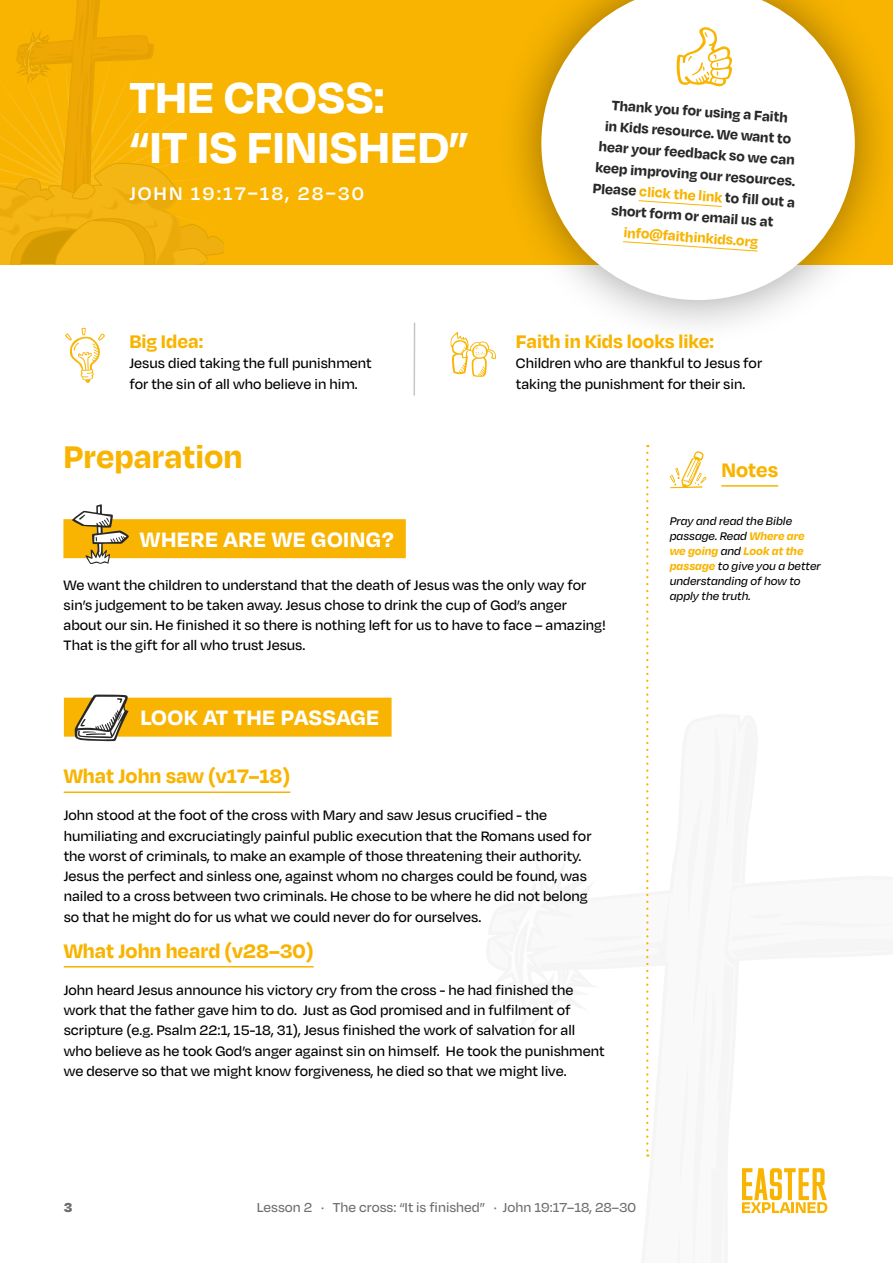
<style>
.page{position:relative;width:893px;height:1263px;background:#fff}
.page>*{position:absolute;margin:0;border:0;box-sizing:border-box;transform-origin:0 0}
.t1{font:700 49.95px/49.9px "Degular";color:#fff}
.t2{font:700 36px "Degular";color:#f8b400}
.t3{font:700 24px "Degular";letter-spacing:.02em;color:#fff}
.t4{font:700 22.5px "Degular";color:#f8b400}
.t5{font:700 21px "Degular";color:#f8b400}
.t6{font:600 21px "Degular";letter-spacing:.1em;color:#fff}
.t7{font:500 15.75px/20.2px "Degular";color:#000}
.t8{font:700 15.75px/21px "Degular";color:#282827;text-align:center}
.t9{font:700 15.75px "Degular";color:#f8b400}
.t10{font:500 15px "Degular";color:#706f6f}
.t11{font:900 15px "Degular";color:#706f6f}
.t12{font:italic 500 12.75px/15px "Degular";color:#000}
.s1{color:#f8b400}
.s2{font-weight:700;color:#f8b400}
</style>
<div class="page">
<div style="left:0;top:0;width:893px;height:264px;background:#f8b400"></div>
<svg style="left:0;top:0;width:223px;height:264px"></svg>
<div style="left:495px;top:0;width:398px;height:347px;background:#000;opacity:.4"></div>
<svg style="left:541px;top:0;width:314px;height:300px;background:#f9f1db"></svg>
<svg style="left:676px;top:26px;width:57px;height:61px;background:#fdeec5"></svg>
<div style="left:64px;top:698px;width:328px;height:39px;background:#f8b400"></div>
<svg style="left:638px;top:200px;width:85px;height:7px"></svg>
<svg style="left:622px;top:241px;width:136px;height:11px"></svg>
<hr style="left:413px;top:322px;width:2px;height:74px;background:#706f6f">
<svg style="left:646px;top:445px;width:182px;height:768px"></svg>
<svg style="left:74px;top:694px;width:55px;height:47px"></svg>
<div style="left:63px;top:519px;width:343px;height:39px;background:#f8b400"></div>
<hr style="left:64px;top:791px;width:226px;height:2px;background:#f8b400">
<hr style="left:64px;top:966px;width:250px;height:1px;background:#f8b400">
<svg style="left:72px;top:504px;width:57px;height:60px"></svg>
<svg style="left:65px;top:328px;width:40px;height:55px"></svg>
<svg style="left:450px;top:332px;width:47px;height:45px"></svg>
<h1 class="t1" style="left:129px;top:70px;width:341px">THE CROSS:<br>“IT IS FINISHED”</h1>
<h3 class="t6" style="left:129px;top:181px;width:236px">JOHN 19:17–18, 28–30</h3>
<h3 class="t5" style="left:129px;top:328px;width:75px">Big Idea:</h3>
<p class="t7" style="left:129px;top:353px;width:244px">Jesus died taking the full punishment for the sin of all who believe in him.</p>
<h2 class="t2" style="left:64px;top:434px;width:180px">Preparation</h2>
<p class="t8" style="left:599px;top:93px;width:204px;rotate:4deg">Thank you for using a Faith<br>in Kids resource. We want to hear your feedback so we can keep improving our resources.<br>Please <span class="s1">click the link</span> to fill out a short form or email us at</p>
<p class="t9" style="left:624px;top:222px;width:136px;rotate:4deg">info@faithinkids.org</p>
<h3 class="t5" style="left:516px;top:328px;width:200px">Faith in Kids looks like:</h3>
<p class="t7" style="left:516px;top:353px;width:248px">Children who are thankful to Jesus for taking the punishment for their sin.</p>
<h3 class="t4" style="left:721px;top:455px;width:58px">Notes</h3>
<h3 class="t3" style="left:140px;top:524px;width:255px">WHERE ARE WE GOING?</h3>
<p class="t7" style="left:64px;top:574px;width:544px">We want the children to understand that the death of Jesus was the only way for sin’s judgement to be taken away. Jesus chose to drink the cup of God’s anger about our sin. He finished it so there is nothing left for us to have to face – amazing!<br>That is the gift for all who trust Jesus.</p>
<h3 class="t3" style="left:140px;top:702px;width:240px">LOOK AT THE PASSAGE</h3>
<h3 class="t4" style="left:64px;top:762px;width:228px">What John saw (v17–18)</h3>
<p class="t7" style="left:64px;top:804px;width:529px">John stood at the foot of the cross with Mary and saw Jesus crucified - the humiliating and excruciatingly painful public execution that the Romans used for the worst of criminals, to make an example of those threatening their authority.<br>Jesus the perfect and sinless one, against whom no charges could be found, was nailed to a cross between two criminals. He chose to be where he did not belong so that he might do for us what we could never do for ourselves.</p>
<h3 class="t4" style="left:64px;top:936px;width:251px">What John heard (v28–30)</h3>
<p class="t7" style="left:64px;top:979px;width:542px">John heard Jesus announce his victory cry from the cross - he had finished the work that the father gave him to do. Just as God promised and in fulfilment of scripture (e.g. Psalm 22:1, 15-18, 31), Jesus finished the work of salvation for all who believe as he took God’s anger against sin on himself. He took the punishment we deserve so that we might know forgiveness, he died so that we might live.</p>
<p class="t12" style="left:670px;top:513px;width:152px">Pray and read the Bible passage. Read <span class="s2">Where are we going</span> and <span class="s2">Look at the passage</span> to give you a better understanding of how to apply the truth.</p>
<p class="t11" style="left:64px;top:1198px;width:10px">3</p>
<p class="t10" style="left:257px;top:1198px;width:381px">Lesson 2 · The cross: “It is finished” · John 19:17–18, 28–30</p>
</div>
